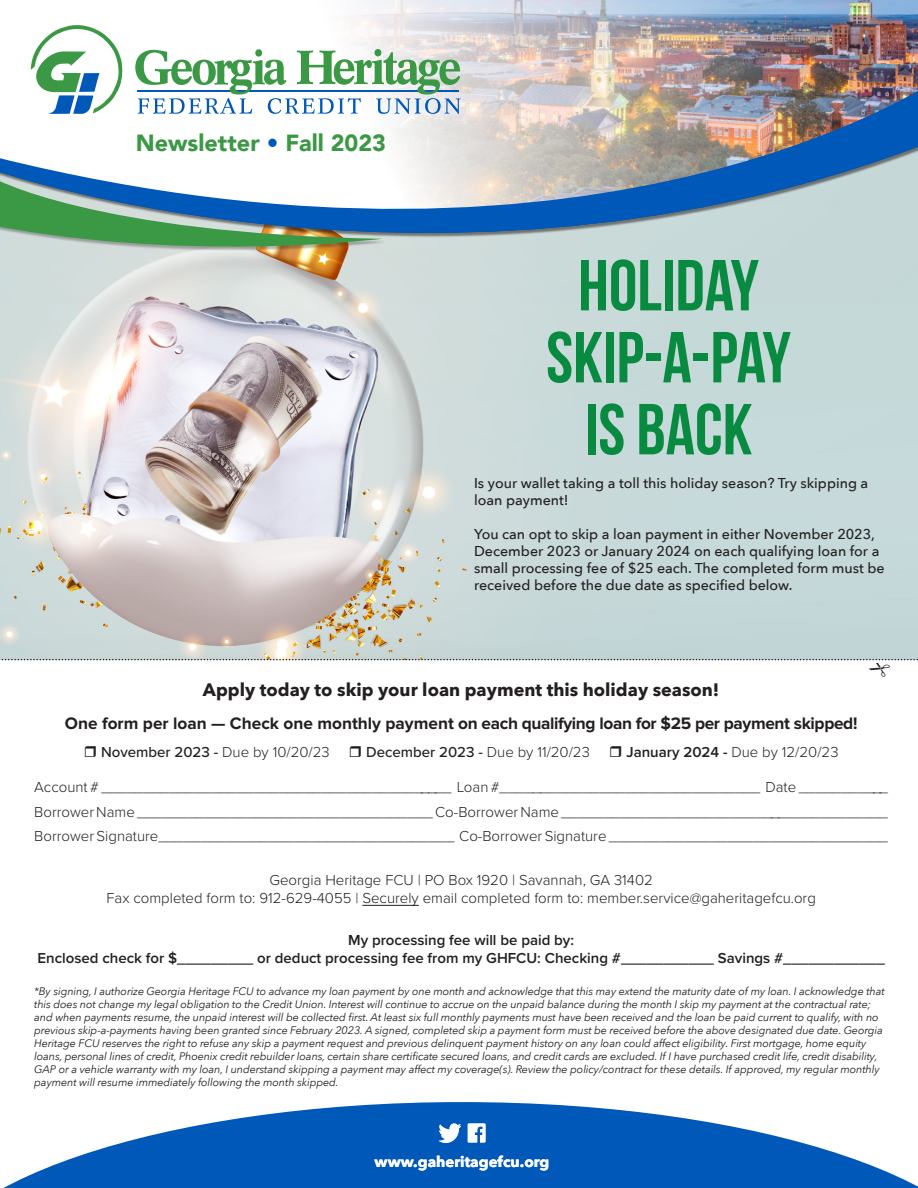
<style>
.page{position:relative;width:918px;height:1188px;background:#fff}
.page>*{position:absolute;margin:0;border:0;box-sizing:border-box;transform-origin:0 0}
.t1{font:700 72px/72px "Bebas Neue";color:#088a40;text-align:center}
.t2{font:900 23.4px "Avenir";color:#3b9844}
.t3{font:700 18px "Avenir Next";color:#231f20}
.t4{font:700 17.25px "Proxima Nova";letter-spacing:-.02em;color:#231f20}
.t5{font:300 15px "Proxima Nova";color:#231f20}
.t6{font:600 15px "Proxima Nova";color:#231f20}
.t7{font:500 15px "Proxima Nova";color:#231f20}
.t8{font:700 15px "Avenir Next";color:#fff}
.t9{font:500 14.25px/17.1px "Avenir Next";color:#231f20}
.t10{font:italic 10.8px/13px "Avenir Next";letter-spacing:-.01em;color:#231f20}
.s1{color:#0058b8}
.s2{font-weight:300}
.s3{font-weight:600}
</style>
<div class="page">
<svg style="left:3px;top:1102px;width:915px;height:86px;fill:#0058b8"></svg>
<img style="left:0;top:332px;width:918px;height:327px">
<svg style="left:468px;top:1124px;width:17px;height:18px"></svg>
<svg style="left:439px;top:1124px;width:22px;height:19px"></svg>
<hr style="left:362px;top:905px;width:57px;height:1px;background:#231f20">
<img style="left:30px;top:0;width:888px;height:73px">
<img style="left:0;top:73px;width:918px;height:259px">
<svg style="left:135px;top:49px;width:326px;height:65px"></svg>
<svg style="left:31px;top:25px;width:92px;height:89px"></svg>
<svg style="left:0;top:659px;width:918px;height:2px"></svg>
<p class="t2" style="left:136px;top:122px;width:252px">Newsletter <span class="s1">•</span> Fall 2023</p>
<p class="t1" style="left:546px;top:249px;width:246px">HOLIDAY<br>SKIP-A-PAY<br>IS BACK</p>
<p class="t9" style="left:474px;top:474px;width:396px">Is your wallet taking a toll this holiday season? Try skipping a loan payment!</p>
<p class="t9" style="left:474px;top:525px;width:412px">You can opt to skip a loan payment in either November 2023, December 2023 or January 2024 on each qualifying loan for a small processing fee of $25 each. The completed form must be received before the due date as specified below.</p>
<p class="t3" style="left:203px;top:674px;width:518px">Apply today to skip your loan payment this holiday season!</p>
<p class="t4" style="left:65px;top:713px;width:794px">One form per loan — Check one monthly payment on each qualifying loan for $25 per payment skipped!</p>
<p class="t7" style="left:101px;top:741px;width:230px">November 2023 - <span class="s2">Due by 10/20/23</span></p>
<p class="t7" style="left:366px;top:741px;width:225px">December 2023 - <span class="s2">Due by 11/20/23</span></p>
<p class="t5" style="left:627px;top:741px;width:213px"><span class="s3">January 2024 -</span> Due by 12/20/23</p>
<p class="t5" style="left:34px;top:776px;width:855px">Account # __________________________________________ Loan #_______________________________ Date ___________</p>
<p class="t5" style="left:34px;top:801px;width:855px">Borrower Name ___________________________________ Co-Borrower Name _______________________________________</p>
<p class="t5" style="left:34px;top:825px;width:855px">Borrower Signature___________________________________ Co-Borrower Signature _________________________________</p>
<p class="t5" style="left:269px;top:869px;width:385px">Georgia Heritage FCU | PO Box 1920 | Savannah, GA 31402</p>
<p class="t5" style="left:106px;top:887px;width:711px">Fax completed form to: 912-629-4055 | Securely email completed form to: member.service@gaheritagefcu.org</p>
<p class="t6" style="left:348px;top:929px;width:228px">My processing fee will be paid by:</p>
<p class="t6" style="left:38px;top:947px;width:849px">Enclosed check for $_________ or deduct processing fee from my GHFCU: Checking #___________ Savings #____________</p>
<p class="t10" style="left:34px;top:984px;width:852px">*By signing, I authorize Georgia Heritage FCU to advance my loan payment by one month and acknowledge that this may extend the maturity date of my loan. I acknowledge that this does not change my legal obligation to the Credit Union. Interest will continue to accrue on the unpaid balance during the month I skip my payment at the contractual rate; and when payments resume, the unpaid interest will be collected first. At least six full monthly payments must have been received and the loan be paid current to qualify, with no previous skip-a-payments having been granted since February 2023. A signed, completed skip a payment form must be received before the above designated due date. Georgia Heritage FCU reserves the right to refuse any skip a payment request and previous delinquent payment history on any loan could affect eligibility. First mortgage, home equity loans, personal lines of credit, Phoenix credit rebuilder loans, certain share certificate secured loans, and credit cards are excluded. If I have purchased credit life, credit disability, GAP or a vehicle warranty with my loan, I understand skipping a payment may affect my coverage(s). Review the policy/contract for these details. If approved, my regular monthly payment will resume immediately following the month skipped.</p>
<p class="t8" style="left:375px;top:1148px;width:176px">www.gaheritagefcu.org</p>
</div>
